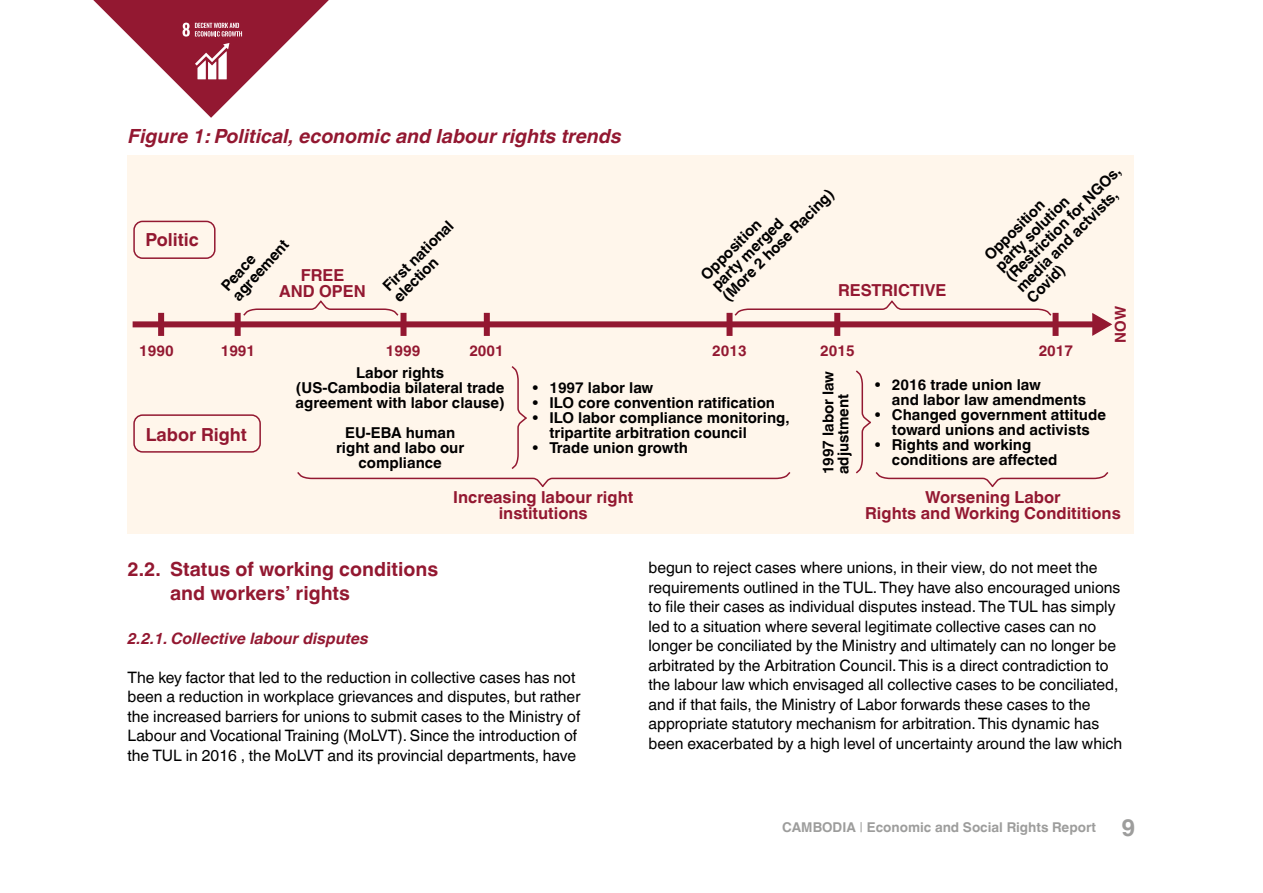
<style>
.page{position:relative;width:1263px;height:893px;background:#fff}
.page>*{position:absolute;margin:0;border:0;box-sizing:border-box;transform-origin:0 0}
.t1{font:italic 700 19.5px "Helvetica World";color:#931831}
.t2{font:700 19.5px/24px "Helvetica World";color:#931831}
.t3{font:700 18px "Helvetica World";color:#931831}
.t4{font:700 16.5px/16.5px "Helvetica World";color:#931831;text-align:center}
.t5{font:15.75px/19.5px "Helvetica World";color:#000}
.t6{font:italic 700 15.75px "Helvetica World";color:#931831}
.t7{font:700 15px/15px "Helvetica World";color:#000}
.t8{font:700 15px "Helvetica World";color:#931831}
.t9{font:700 13.5px "Helvetica World";color:#9d9d9c}
.s1{font-weight:400}
.s2{font-size:24px}
</style>
<div class="page">
<div style="left:127px;top:155px;width:1006px;height:379px;background:#fff6eb"></div>
<div style="left:133px;top:321px;width:965px;height:6px;background:#931831"></div>
<svg style="left:1091px;top:313px;width:21px;height:23px"></svg>
<div style="left:158px;top:313px;width:6px;height:23px;background:#931831"></div>
<div style="left:235px;top:313px;width:6px;height:23px;background:#931831"></div>
<div style="left:400px;top:313px;width:6px;height:23px;background:#931831"></div>
<div style="left:484px;top:313px;width:6px;height:23px;background:#931831"></div>
<div style="left:726px;top:313px;width:6px;height:23px;background:#931831"></div>
<div style="left:834px;top:313px;width:6px;height:23px;background:#931831"></div>
<div style="left:1052px;top:313px;width:6px;height:23px;background:#931831"></div>
<div style="left:133px;top:221px;width:83px;height:38px;border:2px solid #931831;border-radius:9px"></div>
<div style="left:133px;top:414px;width:128px;height:39px;border:2px solid #931831;border-radius:9px"></div>
<svg style="left:243px;top:300px;width:156px;height:16px"></svg>
<svg style="left:734px;top:300px;width:319px;height:17px"></svg>
<svg style="left:297px;top:366px;width:494px;height:122px"></svg>
<svg style="left:856px;top:370px;width:253px;height:118px"></svg>
<svg style="left:93px;top:0;width:236px;height:118px"></svg>
<p class="t1" style="left:128px;top:124px;width:495px">Figure 1: Political, economic and labour rights trends</p>
<p class="t3" style="left:146px;top:229px;width:55px">Politic</p>
<p class="t7" style="left:219px;top:283px;width:77px;rotate:-48deg">Peace agreement</p>
<p class="t4" style="left:279px;top:267px;width:88px">FREE<br>AND OPEN</p>
<p class="t7" style="left:380px;top:283px;width:94px;rotate:-45deg">First national election</p>
<p class="t7" style="left:698px;top:272px;width:152px;rotate:-45deg">Opposition<br>party merged<br>(More 2 hose Racing)</p>
<p class="t4" style="left:838px;top:282px;width:110px">RESTRICTIVE</p>
<p class="t7" style="left:982px;top:252px;width:157px;rotate:-45deg">Opposition<br>party solution (Restriction for NGOs, media and actvists,<br>Covid)</p>
<p class="t8" style="left:1112px;top:343px;width:38px;rotate:-90deg">NOW</p>
<p class="t8" style="left:139px;top:342px;width:36px">1990</p>
<p class="t8" style="left:221px;top:342px;width:36px">1991</p>
<p class="t8" style="left:386px;top:342px;width:36px">1999</p>
<p class="t8" style="left:469px;top:342px;width:36px">2001</p>
<p class="t8" style="left:712px;top:342px;width:36px">2013</p>
<p class="t8" style="left:820px;top:342px;width:36px">2015</p>
<p class="t8" style="left:1039px;top:342px;width:36px">2017</p>
<p class="t3" style="left:146px;top:424px;width:103px">Labor Right</p>
<p class="t7" style="left:296px;top:365px;width:211px;text-align:center">Labor rights<br>(US-Cambodia bilateral trade agreement with labor clause)</p>
<p class="t7" style="left:336px;top:425px;width:130px;text-align:center">EU-EBA human right and labo our compliance</p>
<p class="t7" style="left:532px;top:380px;width:123px">• 1997 labor law</p>
<p class="t7" style="left:532px;top:395px;width:244px">• ILO core convention ratification</p>
<p class="t7" style="left:549px;top:410px;width:242px;text-indent:-17px">• ILO labor compliance monitoring, tripartite arbitration council</p>
<p class="t7" style="left:532px;top:440px;width:157px">• Trade union growth</p>
<p class="t7" style="left:821px;top:474px;width:105px;rotate:-90deg">1997 labor law adjustment</p>
<p class="t7" style="left:892px;top:377px;width:196px;text-indent:-17px">• 2016 trade union law<br>and labor law amendments</p>
<p class="t7" style="left:875px;top:407px;width:232px;text-align:center">• Changed government attitude toward unions and activists</p>
<p class="t7" style="left:892px;top:437px;width:167px;text-indent:-17px">• Rights and working conditions are affected</p>
<p class="t4" style="left:453px;top:489px;width:182px">Increasing labour right institutions</p>
<p class="t4" style="left:865px;top:489px;width:257px">Worsening Labor<br>Rights and Working Condititions</p>
<p class="t2" style="left:170px;top:557px;width:270px;text-indent:-43px">2.2. Status of working conditions and workers’ rights</p>
<p class="t6" style="left:128px;top:629px;width:242px">2.2.1. Collective labour disputes</p>
<p class="t5" style="left:128px;top:667px;width:454px">The key factor that led to the reduction in collective cases has not been a reduction in workplace grievances and disputes, but rather the increased barriers for unions to submit cases to the Ministry of Labour and Vocational Training (MoLVT). Since the introduction of the TUL in 2016 , the MoLVT and its provincial departments, have</p>
<p class="t5" style="left:648px;top:558px;width:475px">begun to reject cases where unions, in their view, do not meet the requirements outlined in the TUL. They have also encouraged unions to file their cases as individual disputes instead. The TUL has simply led to a situation where several legitimate collective cases can no longer be conciliated by the Ministry and ultimately can no longer be arbitrated by the Arbitration Council. This is a direct contradiction to the labour law which envisaged all collective cases to be conciliated, and if that fails, the Ministry of Labor forwards these cases to the appropriate statutory mechanism for arbitration. This dynamic has been exacerbated by a high level of uncertainty around the law which</p>
<p class="t9" style="left:782px;top:819px;width:355px">CAMBODIA <span class="s1">|</span> Economic and Social Rights Report <span class="s2">9</span></p>
</div>
